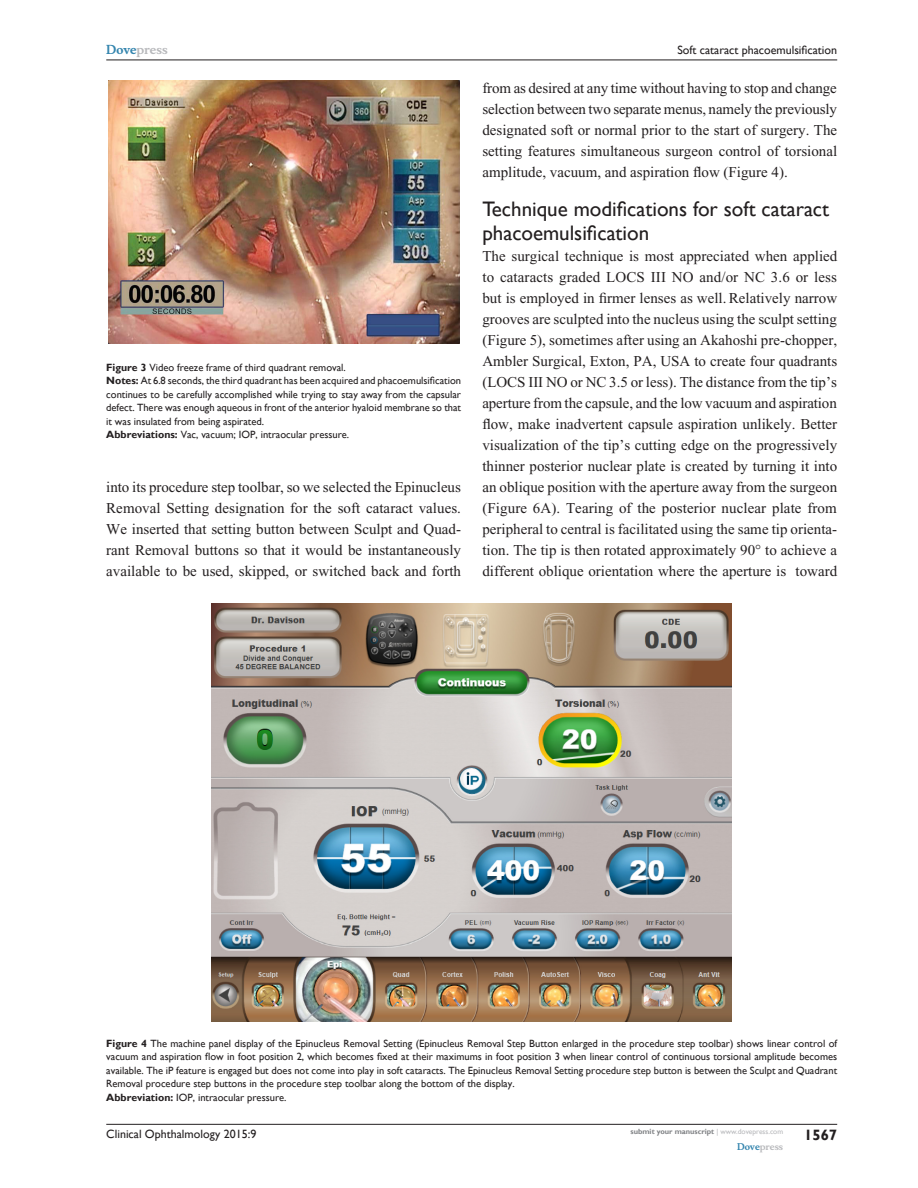
<style>
.page{position:relative;width:918px;height:1188px;background:#fff}
.page>*{position:absolute;margin:0;border:0;box-sizing:border-box;transform-origin:0 0}
.H2-2li{font:21px/24px "Gill Sans";color:#231f20}
.TxF{font:15px/21px "Times New Roman";color:#231f20;text-align:justify}
.Tx{font:15px/21px "Times New Roman";color:#231f20;text-align:justify}
.t1{font:700 15px "Gill Sans";color:#231f20}
.t2{font:12px "Gill Sans";color:#231f20}
.t3{font:700 12px "Musee";color:#b8b9bc}
.FigC{font:10.5px/13.5px "Gill Sans";color:#231f20;text-align:justify}
.FigSNRI{font:10.5px/13.5px "Gill Sans";color:#231f20;text-align:justify}
.t4{font:700 9px "Musee";color:#b8b9bc}
.t5{font:700 7.5px "Gill Sans";color:#808285}
.s1{color:#3485ae}
.s2{font-weight:700}
.s3{font-weight:400;color:#b8b9bc}
</style>
<div class="page">
<hr style="left:106px;top:1124px;width:731px;height:1px;background:#231f20">
<hr style="left:106px;top:60px;width:731px;height:1px;background:#231f20">
<img style="left:108px;top:81px;width:351px;height:263px">
<img style="left:212px;top:603px;width:520px;height:418px">
<p class="t3" style="left:106px;top:43px;width:63px"><span class="s1">Dove</span>press</p>
<p class="FigC" style="left:106px;top:361px;width:241px"><span class="s2">Figure 3</span> Video freeze frame of third quadrant removal.</p>
<p class="FigSNRI" style="left:106px;top:374px;width:356px"><span class="s2">Notes:</span> At 6.8 seconds, the third quadrant has been acquired and phacoemulsification continues to be carefully accomplished while trying to stay away from the capsular defect. There was enough aqueous in front of the anterior hyaloid membrane so that it was insulated from being aspirated.</p>
<p class="FigSNRI" style="left:106px;top:428px;width:244px"><span class="s2">Abbreviations:</span> Vac, vacuum; IOP, intraocular pressure.</p>
<p class="Tx" style="left:106px;top:476px;width:356px">into its procedure step toolbar, so we selected the Epinucleus Removal Setting designation for the soft cataract values.<br>We inserted that setting button between Sculpt and Quad&shy;rant Removal buttons so that it would be instantaneously available to be used, skipped, or switched back and forth</p>
<p class="t2" style="left:677px;top:43px;width:161px">Soft cataract phacoemulsification</p>
<p class="Tx" style="left:482px;top:77px;width:356px">from as desired at any time without having to stop and change selection between two separate menus, namely the previously designated soft or normal prior to the start of surgery. The setting features simultaneous surgeon control of torsional amplitude, vacuum, and aspiration flow (Figure 4).</p>
<p class="H2-2li" style="left:482px;top:197px;width:348px">Technique modifications for soft cataract phacoemulsification</p>
<p class="TxF" style="left:482px;top:245px;width:357px">The surgical technique is most appreciated when applied to cataracts graded LOCS III NO and/or NC 3.6 or less but is employed in firmer lenses as well. Relatively narrow grooves are sculpted into the nucleus using the sculpt setting (Figure 5), sometimes after using an Akahoshi pre-chopper, Ambler Surgical, Exton, PA, USA to create four quadrants (LOCS III NO or NC 3.5 or less). The distance from the tip’s aperture from the capsule, and the low vacuum and aspiration flow, make inadvertent capsule aspiration unlikely. Better visualization of the tip’s cutting edge on the progressively thinner posterior nuclear plate is created by turning it into an oblique position with the aperture away from the surgeon (Figure 6A). Tearing of the posterior nuclear plate from peripheral to central is facilitated using the same tip orienta&shy;tion. The tip is then rotated approximately 90 to achieve a different oblique orientation where the aperture is toward</p>
<p class="FigC" style="left:106px;top:1036px;width:732px"><span class="s2">Figure 4</span> The machine panel display of the Epinucleus Removal Setting (Epinucleus Removal Step Button enlarged in the procedure step toolbar) shows linear control of vacuum and aspiration flow in foot position 2, which becomes fixed at their maximums in foot position 3 when linear control of continuous torsional amplitude becomes available. The iP feature is engaged but does not come into play in soft cataracts. The Epinucleus Removal Setting procedure step button is between the Sculpt and Quadrant Removal procedure step buttons in the procedure step toolbar along the bottom of the display.</p>
<p class="FigSNRI" style="left:106px;top:1090px;width:182px"><span class="s2">Abbreviation:</span> IOP, intraocular pressure.</p>
<p class="t2" style="left:106px;top:1127px;width:152px">Clinical Ophthalmology 2015:9</p>
<p class="t5" style="left:631px;top:1127px;width:154px">submit your manuscript <span class="s3">| www.dovepress.com</span></p>
<p class="t4" style="left:737px;top:1141px;width:48px"><span class="s1">Dove</span>press</p>
<p class="t1" style="left:804px;top:1126px;width:35px">1567</p>
</div>
